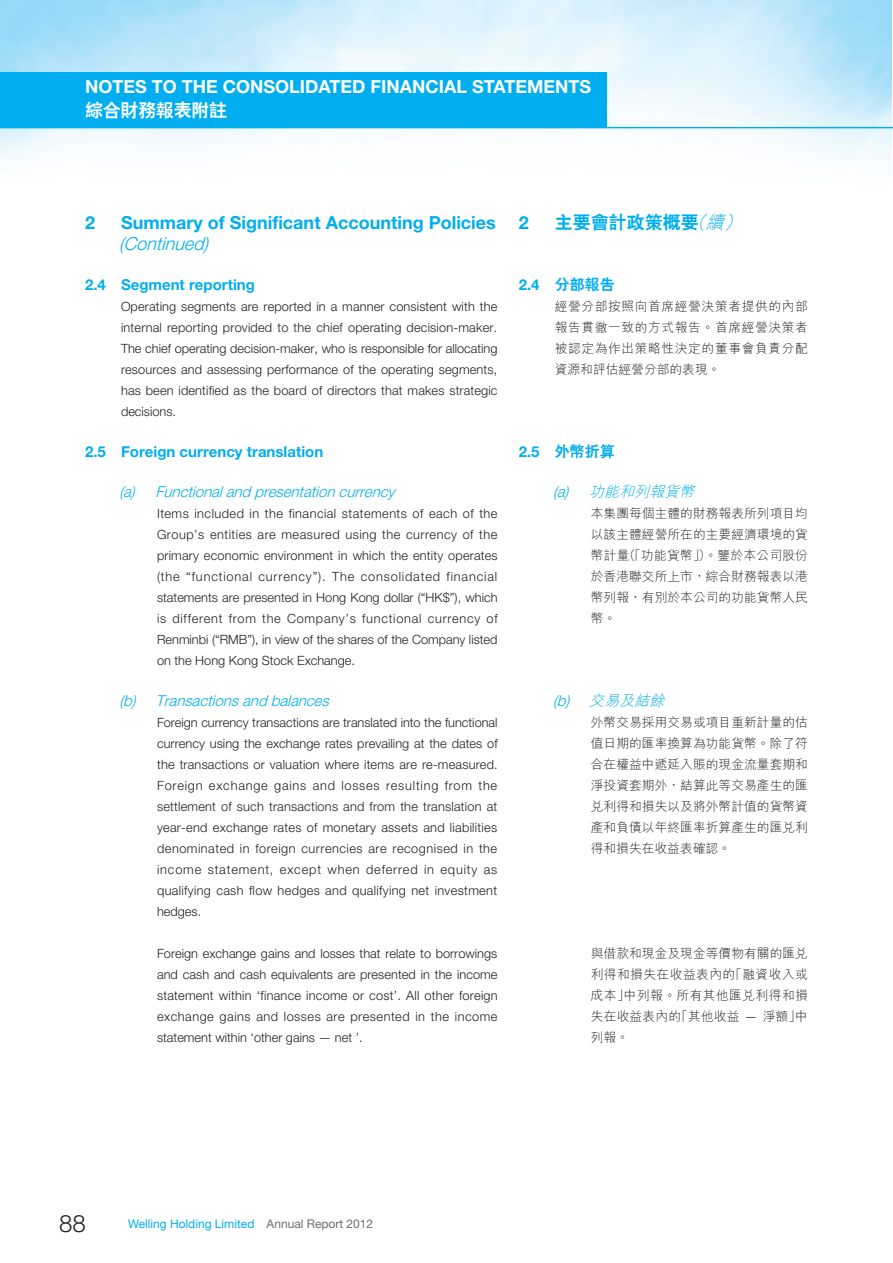
<style>
.page{position:relative;width:893px;height:1263px;background:#fff}
.page>*{position:absolute;margin:0;border:0;box-sizing:border-box;transform-origin:0 0}
.t1{font:300 24px "Helvetica Neue LT Std";color:#231f20}
._03_H1{font:700 18px/21px "Helvetica Neue LT Std";color:#00aeef}
.t2{font:700 18px "Helvetica Neue LT Std";color:#fff}
._03_H1-2{font:800 18px "C Hei 2 HK";color:#00aeef}
.t3{font:800 18px "C Hei 2 HK";letter-spacing:-.015em;color:#fff}
._06_______H4{font:italic 300 15px "Helvetica Neue LT Std";color:#00aeef}
._04___H2{font:700 15px "Helvetica Neue LT Std";color:#00aeef}
._06_______H4-2{font:italic 300 15px "M Hei HK";color:#00aeef}
._04___H2-2{font:800 15px "C Hei 2 HK";color:#00aeef}
._13_____P4{font:300 12.75px/21px "Helvetica Neue LT Std";color:#231f20;text-align:justify}
._12___P2{font:300 12.75px/21px "Helvetica Neue LT Std";letter-spacing:.01em;color:#231f20;text-align:justify}
._13_____P4-2{font:300 12.75px/21px "M Hei HK";color:#231f20;text-align:justify}
._12___P2-2{font:300 12.75px/21px "M Hei HK";letter-spacing:.045em;color:#231f20;text-align:justify}
.t4{font:12px "Helvetica Neue LT Std";color:#00aeef}
.s1{font-weight:300;font-style:italic}
.s2{font-family:"M Hei HK";font-weight:300;font-style:italic}
.s3{font-family:"Helvetica Neue LT Std";font-weight:700}
.s4{font-family:"Helvetica Neue LT Std"}
.s5{color:#6c6d70}
</style>
<div class="page">
<img style="left:0;top:0;width:892px;height:161px">
<div style="left:0;top:72px;width:606px;height:56px;background:#00aeef"></div>
<hr style="left:0;top:127px;width:893px;height:1px;background:#00aeef">
<h2 class="t2" style="left:85px;top:76px;width:508px">NOTES TO THE CONSOLIDATED FINANCIAL STATEMENTS</h2>
<h2 class="t3" style="left:85px;top:98px;width:144px">綜合財務報表附註</h2>
<p class="_03_H1" style="left:85px;top:211px;width:12px">2</p>
<p class="_03_H1" style="left:119px;top:211px;width:378px">Summary of Significant Accounting Policies <span class="s1">(Continued)</span></p>
<p class="_04___H2" style="left:85px;top:276px;width:171px">2.4 Segment reporting</p>
<p class="_12___P2" style="left:121px;top:296px;width:378px">Operating segments are reported in a manner consistent with the internal reporting provided to the chief operating decision-maker.<br>The chief operating decision-maker, who is responsible for allocating resources and assessing performance of the operating segments, has been identified as the board of directors that makes strategic decisions.</p>
<p class="_04___H2" style="left:85px;top:442px;width:240px">2.5 Foreign currency translation</p>
<p class="_06_______H4" style="left:119px;top:483px;width:276px">(a) Functionalandpresentationcurrency</p>
<p class="_13_____P4" style="left:157px;top:503px;width:342px">Items included in the financial statements of each of the Group’s entities are measured using the currency of the primary economic environment in which the entity operates (the “functional currency”). The consolidated financial statements are presented in Hong Kong dollar (“HK$”), which is different from the Company’s functional currency of Renminbi (“RMB”), in view of the shares of the Company listed on the Hong Kong Stock Exchange.</p>
<p class="_06_______H4" style="left:119px;top:691px;width:215px">(b) Transactionsandbalances</p>
<p class="_13_____P4" style="left:157px;top:711px;width:342px">Foreign currency transactions are translated into the functional currency using the exchange rates prevailing at the dates of the transactions or valuation where items are re-measured.<br>Foreign exchange gains and losses resulting from the settlement of such transactions and from the translation at year-end exchange rates of monetary assets and liabilities denominated in foreign currencies are recognised in the income statement, except when deferred in equity as qualifying cash flow hedges and qualifying net investment hedges.</p>
<p class="_13_____P4" style="left:157px;top:942px;width:342px">Foreign exchange gains and losses that relate to borrowings and cash and cash equivalents are presented in the income statement within ‘finance income or cost’. All other foreign exchange gains and losses are presented in the income statement within ‘other gains — net ’.</p>
<p class="_03_H1" style="left:519px;top:211px;width:12px">2</p>
<p class="_03_H1-2" style="left:555px;top:210px;width:195px">主要會計政策概要<span class="s2">（續）</span></p>
<p class="_04___H2-2" style="left:519px;top:275px;width:97px"><span class="s3">2.4</span> 分部報告</p>
<p class="_12___P2-2" style="left:555px;top:296px;width:255px">經營分部按照向首席經營決策者提供的內部報告貫徹一致的方式報告。首席經營決策者被認定為作出策略性決定的董事會負責分配資源和評估經營分部的表現。</p>
<p class="_04___H2-2" style="left:519px;top:441px;width:97px"><span class="s3">2.5</span> 外幣折算</p>
<p class="_06_______H4-2" style="left:553px;top:481px;width:148px"><span class="s4">(a)</span> 功能和列報貨幣</p>
<p class="_13_____P4-2" style="left:591px;top:503px;width:219px">本集團每個主體的財務報表所列項目均以該主體經營所在的主要經濟環境的貨幣計量（「功能貨幣」）。鑒於本公司股份於香港聯交所上市，綜合財務報表以港幣列報，有別於本公司的功能貨幣人民幣。</p>
<p class="_06_______H4-2" style="left:553px;top:690px;width:118px"><span class="s4">(b)</span> 交易及結餘</p>
<p class="_13_____P4-2" style="left:591px;top:711px;width:219px">外幣交易採用交易或項目重新計量的估值日期的匯率換算為功能貨幣。除了符合在權益中遞延入賬的現金流量套期和淨投資套期外，結算此等交易產生的匯兌利得和損失以及將外幣計值的貨幣資產和負債以年終匯率折算產生的匯兌利得和損失在收益表確認。</p>
<p class="_13_____P4-2" style="left:591px;top:942px;width:219px">與借款和現金及現金等價物有關的匯兌利得和損失在收益表內的「融資收入或成本」中列報。所有其他匯兌利得和損失在收益表內的「其他收益 <span class="s4">—</span> 淨額」中列報。</p>
<h1 class="t1" style="left:59px;top:1209px;width:28px">88</h1>
<p class="t4" style="left:128px;top:1217px;width:246px">Welling Holding Limited <span class="s5">Annual Report 2012</span></p>
</div>
